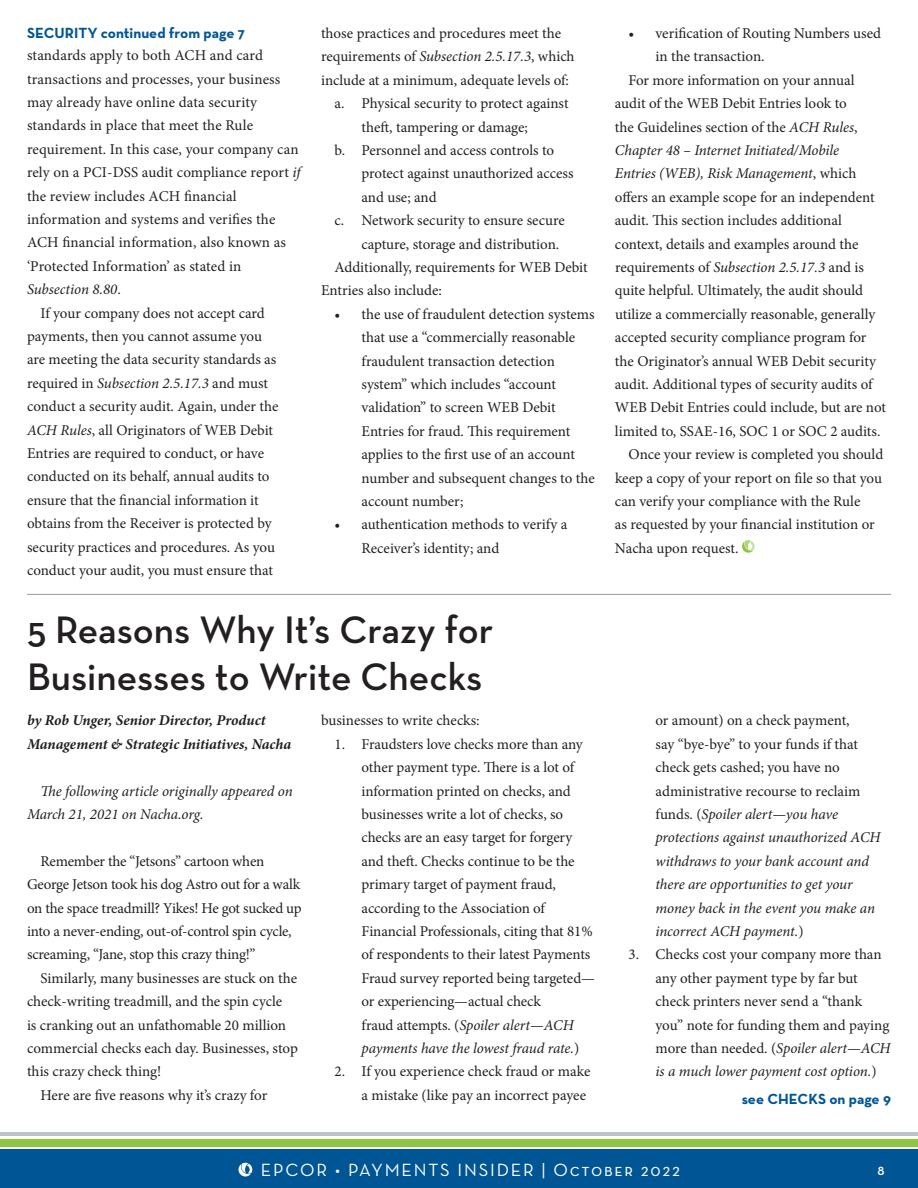
<style>
.page{position:relative;width:918px;height:1188px;background:#fff}
.page>*{position:absolute;margin:0;border:0;box-sizing:border-box;transform-origin:0 0}
.t1{font:600 39px/46.8px "Neutraface Text";color:#231f20}
.t2{font:18px "Neutraface Text";letter-spacing:.1em;color:#fff}
.t3{font:15px/23.4px "Minion Pro";letter-spacing:-.005em;color:#231f20}
.t4{font:italic 15px/23.4px "Minion Pro";letter-spacing:-.01em;color:#231f20}
.t5{font:italic 700 15px/23.4px "Minion Pro";letter-spacing:-.005em;color:#231f20}
.t6{font:700 15px "Neutraface Text";color:#005695}
.t7{font:600 13.5px "Neutraface Text";color:#fff}
.s1{font-style:italic}
.s2{font-style:normal}
</style>
<div class="page">
<div style="left:0;top:1149px;width:918px;height:39px;background:#005695"></div>
<hr style="left:0;top:1133px;width:918px;height:3px;background:#bfc3c7">
<div style="left:0;top:1139px;width:918px;height:7px;background:#8dc63f"></div>
<svg style="left:238px;top:1163px;width:14px;height:14px"></svg>
<svg style="left:742px;top:540px;width:13px;height:13px"></svg>
<hr style="left:27px;top:594px;width:864px;height:1px;background:#949ca1">
<p class="t6" style="left:27px;top:23px;width:220px">SECURITY continued from page 7</p>
<p class="t3" style="left:27px;top:44px;width:237px">standards apply to both ACH and card</p>
<p class="t3" style="left:27px;top:67px;width:255px">transactions and processes, your business</p>
<p class="t3" style="left:27px;top:91px;width:232px">may already have online data security</p>
<p class="t3" style="left:27px;top:114px;width:228px">standards in place that meet the Rule</p>
<p class="t3" style="left:27px;top:137px;width:273px">requirement. In this case, your company can</p>
<p class="t3" style="left:27px;top:161px;width:275px">rely on a PCI-DSS audit compliance report <span class="s1">if</span></p>
<p class="t3" style="left:27px;top:184px;width:211px">the review includes ACH financial</p>
<p class="t3" style="left:27px;top:208px;width:250px">information and systems and verifies the</p>
<p class="t3" style="left:27px;top:231px;width:261px">ACH financial information, also known as</p>
<p class="t3" style="left:27px;top:254px;width:216px">‘Protected Information’ as stated in</p>
<p class="t4" style="left:27px;top:278px;width:95px">Subsection 8.80<span class="s2">.</span></p>
<p class="t3" style="left:40px;top:301px;width:226px">If your company does not accept card</p>
<p class="t3" style="left:27px;top:325px;width:237px">payments, then you cannot assume you</p>
<p class="t3" style="left:27px;top:348px;width:251px">are meeting the data security standards as</p>
<p class="t4" style="left:27px;top:371px;width:243px"><span class="s2">required in</span> Subsection 2.5.17.3 <span class="s2">and must</span></p>
<p class="t3" style="left:27px;top:395px;width:253px">conduct a security audit. Again, under the</p>
<p class="t3" style="left:27px;top:418px;width:248px"><span class="s1">ACH Rules</span>, all Originators of WEB Debit</p>
<p class="t3" style="left:27px;top:442px;width:239px">Entries are required to conduct, or have</p>
<p class="t3" style="left:27px;top:465px;width:244px">conducted on its behalf, annual audits to</p>
<p class="t3" style="left:27px;top:488px;width:233px">ensure that the financial information it</p>
<p class="t3" style="left:27px;top:512px;width:246px">obtains from the Receiver is protected by</p>
<p class="t3" style="left:27px;top:535px;width:250px">security practices and procedures. As you</p>
<p class="t3" style="left:27px;top:559px;width:248px">conduct your audit, you must ensure that</p>
<p class="t3" style="left:321px;top:21px;width:242px">those practices and procedures meet the</p>
<p class="t3" style="left:321px;top:45px;width:255px">requirements of <span class="s1">Subsection 2.5.17.3</span>, which</p>
<p class="t3" style="left:321px;top:68px;width:250px">include at a minimum, adequate levels of:</p>
<p class="t3" style="left:334px;top:92px;width:236px">a. Physical security to protect against</p>
<p class="t3" style="left:362px;top:115px;width:168px">theft, tampering or damage;</p>
<p class="t3" style="left:334px;top:138px;width:221px">b. Personnel and access controls to</p>
<p class="t3" style="left:362px;top:162px;width:214px">protect against unauthorized access</p>
<p class="t3" style="left:362px;top:185px;width:77px">and use; and</p>
<p class="t3" style="left:334px;top:209px;width:232px">c. Network security to ensure secure</p>
<p class="t3" style="left:362px;top:232px;width:199px">capture, storage and distribution.</p>
<p class="t3" style="left:334px;top:255px;width:255px">Additionally, requirements for WEB Debit</p>
<p class="t3" style="left:321px;top:279px;width:122px">Entries also include:</p>
<p class="t3" style="left:362px;top:302px;width:235px;text-indent:-27px">• the use of fraudulent detection systems that use a “commercially reasonable fraudulent transaction detection system” which includes “account validation” to screen WEB Debit Entries for fraud. This requirement applies to the first use of an account number and subsequent changes to the account number;</p>
<p class="t3" style="left:362px;top:513px;width:207px;text-indent:-27px">• authentication methods to verify a<br>Receiver’s identity; and</p>
<h1 class="t1" style="left:27px;top:606px;width:468px">5 Reasons Why It’s Crazy for<br>Businesses to Write Checks</h1>
<p class="t5" style="left:27px;top:709px;width:266px">by Rob Unger, Senior Director, Product<br>Management &amp; Strategic Initiatives, Nacha</p>
<p class="t4" style="left:27px;top:779px;width:267px;text-indent:14px">The following article originally appeared on<br>March 21, 2021 on Nacha.org.</p>
<p class="t3" style="left:27px;top:849px;width:276px;text-indent:14px">Remember the “Jetsons” cartoon when George Jetson took his dog Astro out for a walk on the space treadmill? Yikes! He got sucked up into a never-ending, out-of-control spin cycle, screaming, “Jane, stop this crazy thing!”</p>
<p class="t3" style="left:40px;top:966px;width:258px">Similarly, many businesses are stuck on the</p>
<p class="t3" style="left:27px;top:990px;width:257px">check-writing treadmill, and the spin cycle</p>
<p class="t3" style="left:27px;top:1013px;width:261px">is cranking out an unfathomable 20 million</p>
<p class="t3" style="left:27px;top:1037px;width:272px">commercial checks each day. Businesses, stop</p>
<p class="t3" style="left:27px;top:1060px;width:136px">this crazy check thing!</p>
<p class="t3" style="left:40px;top:1083px;width:228px">Here are five reasons why it’s crazy for</p>
<p class="t3" style="left:321px;top:709px;width:160px">businesses to write checks:</p>
<p class="t3" style="left:362px;top:732px;width:235px;text-indent:-27px">1. Fraudsters love checks more than any other payment type. There is a lot of information printed on checks, and businesses write a lot of checks, so checks are an easy target for forgery and theft. Checks continue to be the primary target of payment fraud, according to the Association of Financial Professionals, citing that 81% of respondents to their latest Payments Fraud survey reported being targeted— or experiencing—actual check<br>fraud attempts. (<span class="s1">Spoiler alert—ACH payments have the lowest fraud rate.</span>)</p>
<p class="t3" style="left:334px;top:1060px;width:258px;text-align:right">2. If you experience check fraud or make a mistake (like pay an incorrect payee</p>
<p class="t3" style="left:628px;top:21px;width:254px">• verification of Routing Numbers used</p>
<p class="t3" style="left:655px;top:45px;width:111px">in the transaction.</p>
<p class="t3" style="left:628px;top:68px;width:228px">For more information on your annual</p>
<p class="t3" style="left:615px;top:92px;width:233px">audit of the WEB Debit Entries look to</p>
<p class="t3" style="left:615px;top:115px;width:244px">the Guidelines section of the <span class="s1">ACH Rules</span>,</p>
<p class="t4" style="left:615px;top:138px;width:226px">Chapter 48 – Internet Initiated/Mobile</p>
<p class="t4" style="left:615px;top:162px;width:243px">Entries (WEB), Risk Management<span class="s2">, which</span></p>
<p class="t3" style="left:615px;top:185px;width:261px">offers an example scope for an independent</p>
<p class="t3" style="left:615px;top:209px;width:228px">audit. This section includes additional</p>
<p class="t3" style="left:615px;top:232px;width:245px">context, details and examples around the</p>
<p class="t3" style="left:615px;top:255px;width:250px">requirements of <span class="s1">Subsection 2.5.17.3</span> and is</p>
<p class="t3" style="left:615px;top:279px;width:250px">quite helpful. Ultimately, the audit should</p>
<p class="t3" style="left:615px;top:302px;width:262px">utilize a commercially reasonable, generally</p>
<p class="t3" style="left:615px;top:326px;width:253px">accepted security compliance program for</p>
<p class="t3" style="left:615px;top:349px;width:262px">the Originator’s annual WEB Debit security</p>
<p class="t3" style="left:615px;top:372px;width:259px">audit. Additional types of security audits of</p>
<p class="t3" style="left:615px;top:396px;width:273px">WEB Debit Entries could include, but are not</p>
<p class="t3" style="left:615px;top:419px;width:267px">limited to, SSAE-16, SOC 1 or SOC 2 audits.</p>
<p class="t3" style="left:628px;top:443px;width:256px">Once your review is completed you should</p>
<p class="t3" style="left:615px;top:466px;width:269px">keep a copy of your report on file so that you</p>
<p class="t3" style="left:615px;top:489px;width:247px">can verify your compliance with the Rule</p>
<p class="t3" style="left:615px;top:513px;width:261px">as requested by your financial institution or</p>
<p class="t3" style="left:615px;top:536px;width:125px">Nacha upon request.</p>
<p class="t4" style="left:656px;top:709px;width:227px"><span class="s2">or amount) on a check payment,<br>say “bye-bye” to your funds if that check gets cashed; you have no administrative recourse to reclaim funds. (</span>Spoiler alert—you have protections against unauthorized ACH withdraws to your bank account and there are opportunities to get your money back in the event you make an incorrect ACH payment.<span class="s2">)</span></p>
<p class="t3" style="left:656px;top:943px;width:237px;text-indent:-27px">3. Checks cost your company more than any other payment type by far but check printers never send a “thank you” note for funding them and paying more than needed. (<span class="s1">Spoiler alert—ACH is a much lower payment cost option.</span>)</p>
<p class="t6" style="left:742px;top:1089px;width:151px">see CHECKS on page 9</p>
<p class="t2" style="left:261px;top:1158px;width:421px">EPCOR • PAYMENTS INSIDER | October 2022</p>
<p class="t7" style="left:878px;top:1161px;width:9px">8</p>
</div>
